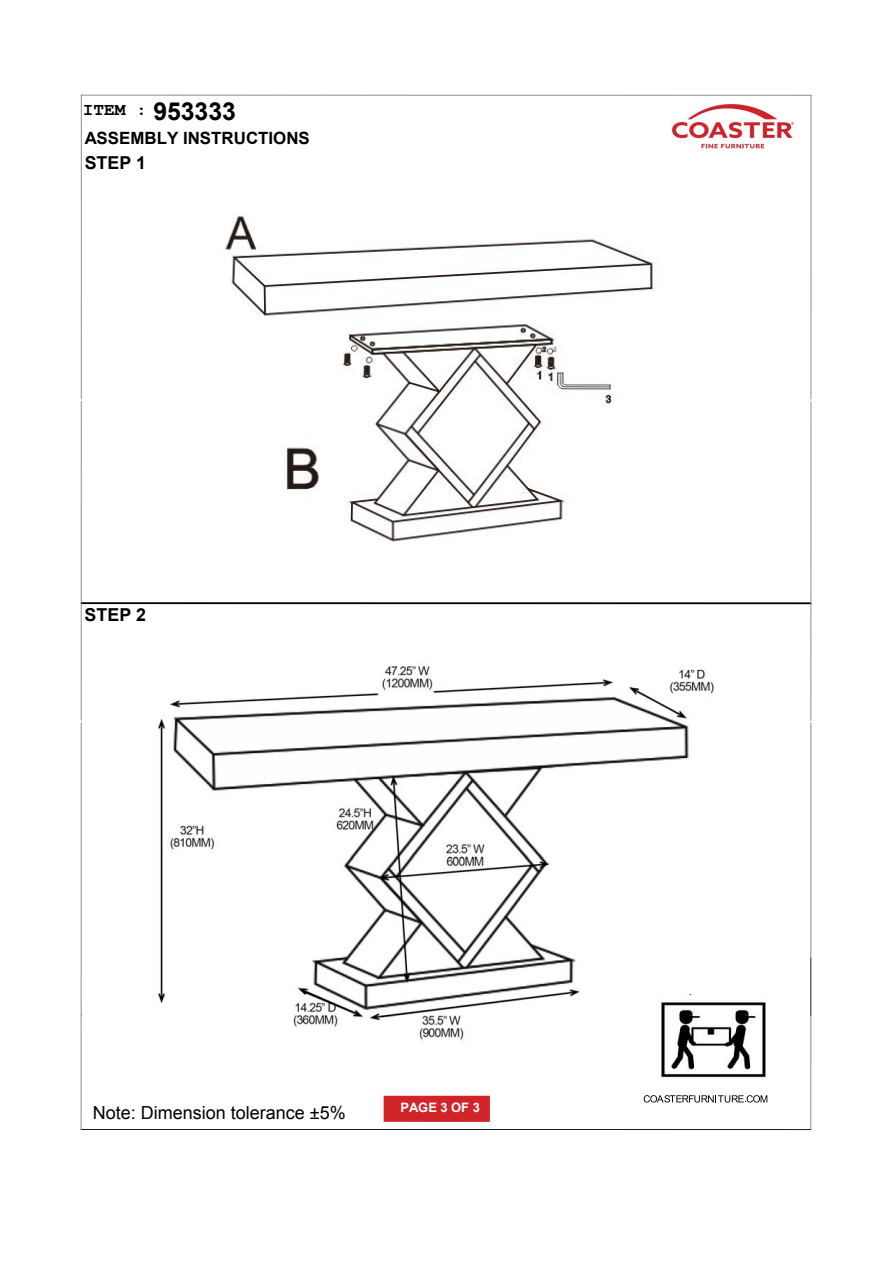
<style>
.page{position:relative;width:893px;height:1264px;background:#fff}
.page>*{position:absolute;margin:0;border:0;box-sizing:border-box;transform-origin:0 0}
.t1{font:700 24.75px "Arial";color:#000}
.t2{font:18px "Arial";color:#000}
.t3{font:700 17.85px "Arial";color:#000}
.t4{font:700 16.95px "Arial";color:#000}
.t5{font:700 12.9px "Arial";letter-spacing:-.005em;color:#fff}
</style>
<div class="page">
<img style="left:157px;top:665px;width:557px;height:376px">
<img style="left:223px;top:215px;width:430px;height:327px">
<svg style="left:643px;top:1095px;width:124px;height:7px"></svg>
<hr style="left:81px;top:95px;width:730px;height:1px;background:#808080">
<hr style="left:81px;top:602px;width:730px;height:2px;background:#000">
<hr style="left:81px;top:1128px;width:730px;height:1px;background:#000">
<hr style="left:81px;top:95px;width:1px;height:304px;background:#808080">
<hr style="left:81px;top:401px;width:1px;height:319px;background:#808080">
<hr style="left:81px;top:722px;width:1px;height:294px;background:#808080">
<hr style="left:81px;top:1014px;width:1px;height:115px;background:#808080">
<hr style="left:810px;top:95px;width:1px;height:304px;background:#808080">
<hr style="left:810px;top:401px;width:1px;height:319px;background:#808080">
<hr style="left:810px;top:722px;width:1px;height:235px;background:#808080">
<hr style="left:810px;top:957px;width:1px;height:58px;background:#000">
<hr style="left:810px;top:1015px;width:1px;height:114px;background:#808080">
<img style="left:671px;top:104px;width:123px;height:45px">
<div style="left:383px;top:1095px;width:107px;height:26px;background:#d12429"></div>
<img style="left:652px;top:993px;width:114px;height:85px">
<h1 class="t1" style="left:83px;top:95px;width:155px"><sup>ITEM</sup> <sup>:</sup> 953333</h1>
<p class="t4" style="left:85px;top:127px;width:227px">ASSEMBLY INSTRUCTIONS</p>
<p class="t3" style="left:85px;top:151px;width:63px">STEP 1</p>
<p class="t3" style="left:85px;top:603px;width:63px">STEP 2</p>
<p class="t2" style="left:93px;top:1100px;width:254px">Note: Dimension tolerance ±5%</p>
<p class="t5" style="left:400px;top:1098px;width:81px">PAGE 3 OF 3</p>
</div>
